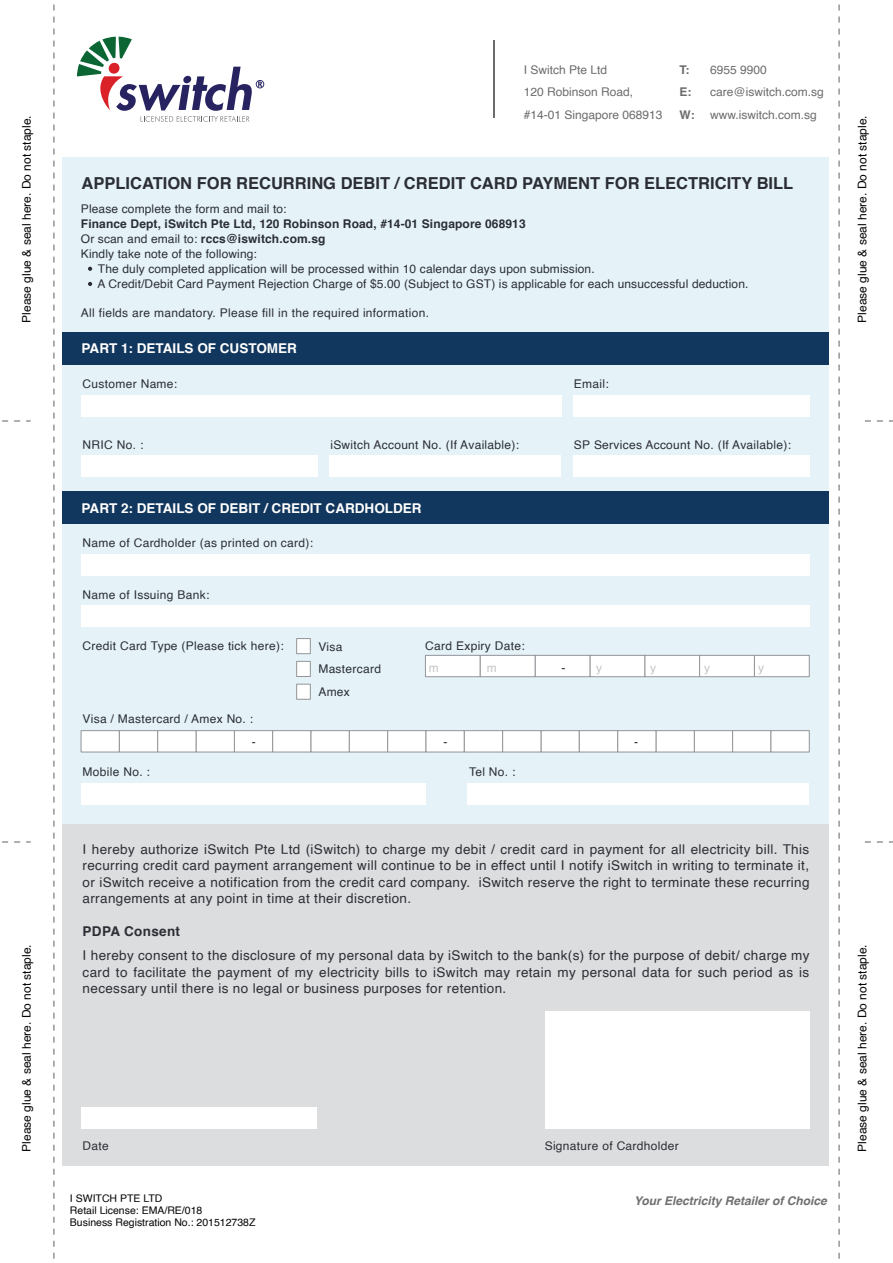
<style>
.page{position:relative;width:893px;height:1263px;background:#fff}
.page>*{position:absolute;margin:0;border:0;box-sizing:border-box;transform-origin:0 0}
.t1{font:700 16.5px "Helvetica";color:#2b2e34}
.t2{font:13.5px/16.5px "Helvetica";letter-spacing:.025em;color:#2b2e34;text-align:justify}
.t3{font:700 13.5px "Helvetica";color:#fff}
.t4{font:700 13.5px "Helvetica";letter-spacing:.025em;color:#2b2e34}
.t5{font:12px/15px "Helvetica";letter-spacing:.025em;color:#2b2e34}
.t6{font:700 12px/15px "Helvetica";letter-spacing:.01em;color:#2b2e34}
.t7{font:12px "Helvetica";color:#040503}
.t8{font:12px/22.5px "Helvetica";color:#6c6c6c}
.t9{font:italic 700 12px "Helvetica";color:#707072}
.t10{font:12px "Helvetica";color:#c6c5c4}
.t11{font:700 12px/22.5px "Helvetica";color:#6c6c6c}
.t12{font:10.5px/12px "Helvetica";color:#040503}
.s1{font-weight:400}
</style>
<div class="page">
<svg style="left:865px;top:420px;width:28px;height:2px"></svg>
<svg style="left:865px;top:841px;width:28px;height:2px"></svg>
<svg style="left:2px;top:420px;width:29px;height:2px"></svg>
<svg style="left:2px;top:841px;width:29px;height:2px"></svg>
<div style="left:62px;top:824px;width:766px;height:341px;background:#dcdddf"></div>
<div style="left:62px;top:157px;width:766px;height:667px;background:#e5f3f9"></div>
<div style="left:81px;top:395px;width:481px;height:21px;background:#fff"></div>
<div style="left:81px;top:554px;width:728px;height:21px;background:#fff"></div>
<div style="left:81px;top:605px;width:728px;height:22px;background:#fff"></div>
<div style="left:81px;top:455px;width:236px;height:22px;background:#fff"></div>
<div style="left:329px;top:455px;width:232px;height:22px;background:#fff"></div>
<div style="left:573px;top:455px;width:236px;height:22px;background:#fff"></div>
<div style="left:573px;top:395px;width:236px;height:21px;background:#fff"></div>
<div style="left:62px;top:332px;width:766px;height:32px;background:#12375e"></div>
<div style="left:62px;top:491px;width:766px;height:33px;background:#12375e"></div>
<div style="left:296px;top:638px;width:14px;height:16px;background:#fff;border:1px solid #939598"></div>
<div style="left:296px;top:661px;width:14px;height:16px;background:#fff;border:1px solid #939598"></div>
<div style="left:296px;top:684px;width:14px;height:15px;background:#fff;border:1px solid #939598"></div>
<div style="left:645px;top:655px;width:55px;height:22px;background:#fff;border:1px solid #939598"></div>
<div style="left:699px;top:655px;width:56px;height:22px;background:#fff;border:1px solid #939598"></div>
<div style="left:590px;top:655px;width:55px;height:22px;background:#fff;border:1px solid #939598"></div>
<div style="left:754px;top:655px;width:55px;height:22px;background:#fff;border:1px solid #939598"></div>
<div style="left:425px;top:655px;width:55px;height:22px;background:#fff;border:1px solid #939598"></div>
<div style="left:535px;top:655px;width:55px;height:22px;background:#fff;border:1px solid #939598"></div>
<div style="left:480px;top:655px;width:55px;height:22px;background:#fff;border:1px solid #939598"></div>
<div style="left:234px;top:730px;width:39px;height:22px;background:#fff;border:1px solid #939598"></div>
<div style="left:272px;top:730px;width:39px;height:22px;background:#fff;border:1px solid #939598"></div>
<div style="left:311px;top:730px;width:39px;height:22px;background:#fff;border:1px solid #939598"></div>
<div style="left:349px;top:730px;width:39px;height:22px;background:#fff;border:1px solid #939598"></div>
<div style="left:387px;top:730px;width:39px;height:22px;background:#fff;border:1px solid #939598"></div>
<div style="left:81px;top:730px;width:39px;height:22px;background:#fff;border:1px solid #939598"></div>
<div style="left:196px;top:730px;width:39px;height:22px;background:#fff;border:1px solid #939598"></div>
<div style="left:426px;top:730px;width:38px;height:22px;background:#fff;border:1px solid #939598"></div>
<div style="left:119px;top:730px;width:39px;height:22px;background:#fff;border:1px solid #939598"></div>
<div style="left:158px;top:730px;width:38px;height:22px;background:#fff;border:1px solid #939598"></div>
<div style="left:694px;top:730px;width:39px;height:22px;background:#fff;border:1px solid #939598"></div>
<div style="left:732px;top:730px;width:39px;height:22px;background:#fff;border:1px solid #939598"></div>
<div style="left:656px;top:730px;width:38px;height:22px;background:#fff;border:1px solid #939598"></div>
<div style="left:771px;top:730px;width:38px;height:22px;background:#fff;border:1px solid #939598"></div>
<div style="left:464px;top:730px;width:39px;height:22px;background:#fff;border:1px solid #939598"></div>
<div style="left:541px;top:730px;width:38px;height:22px;background:#fff;border:1px solid #939598"></div>
<div style="left:617px;top:730px;width:39px;height:22px;background:#fff;border:1px solid #939598"></div>
<div style="left:502px;top:730px;width:39px;height:22px;background:#fff;border:1px solid #939598"></div>
<div style="left:579px;top:730px;width:39px;height:22px;background:#fff;border:1px solid #939598"></div>
<div style="left:468px;top:783px;width:341px;height:21px;background:#fff"></div>
<div style="left:81px;top:783px;width:344px;height:21px;background:#fff"></div>
<div style="left:81px;top:1107px;width:235px;height:22px;background:#fff"></div>
<div style="left:545px;top:1011px;width:264px;height:118px;background:#fff"></div>
<hr style="left:493px;top:41px;width:2px;height:77px;background:#6c6c6c">
<svg style="left:53px;top:4px;width:2px;height:1255px"></svg>
<svg style="left:838px;top:4px;width:2px;height:1255px"></svg>
<svg style="left:77px;top:37px;width:187px;height:85px"></svg>
<svg style="left:88px;top:267px;width:4px;height:4px"></svg>
<svg style="left:88px;top:282px;width:4px;height:4px"></svg>
<p class="t7" style="left:17px;top:323px;width:209px;rotate:-90deg">Please glue &amp; seal here. Do not staple.</p>
<p class="t7" style="left:17px;top:1152px;width:209px;rotate:-90deg">Please glue &amp; seal here. Do not staple.</p>
<p class="t8" style="left:524px;top:59px;width:140px">I Switch Pte Ltd<br>120 Robinson Road, #14-01 Singapore 068913</p>
<p class="t8" style="left:710px;top:59px;width:115px">6955 9900 care@iswitch.com.sg www.iswitch.com.sg</p>
<p class="t11" style="left:680px;top:58px;width:17px">T:<br>E:<br>W:</p>
<p class="t1" style="left:82px;top:170px;width:713px">APPLICATION FOR RECURRING DEBIT / CREDIT CARD PAYMENT FOR ELECTRICITY BILL</p>
<p class="t5" style="left:81px;top:202px;width:207px">Please complete the form and mail to:</p>
<p class="t6" style="left:81px;top:216px;width:446px">Finance Dept, iSwitch Pte Ltd, 120 Robinson Road, #14-01 Singapore 068913<br><span class="s1">Or scan and email to:</span> rccs@iswitch.com.sg<br><span class="s1">Kindly take note of the following:</span></p>
<p class="t5" style="left:98px;top:262px;width:652px">The duly completed application will be processed within 10 calendar days upon submission.<br>A Credit/Debit Card Payment Rejection Charge of $5.00 (Subject to GST) is applicable for each unsuccessful deduction.</p>
<p class="t5" style="left:81px;top:305px;width:350px">All fields are mandatory. Please fill in the required information.</p>
<p class="t3" style="left:82px;top:337px;width:217px">PART 1: DETAILS OF CUSTOMER</p>
<p class="t5" style="left:83px;top:377px;width:96px">Customer Name:</p>
<p class="t5" style="left:574px;top:377px;width:36px">Email:</p>
<p class="t5" style="left:83px;top:437px;width:62px">NRIC No. :</p>
<p class="t5" style="left:330px;top:437px;width:190px">iSwitch Account No. (If Available):</p>
<p class="t5" style="left:574px;top:437px;width:219px">SP Services Account No. (If Available):</p>
<p class="t3" style="left:82px;top:497px;width:342px">PART 2: DETAILS OF DEBIT / CREDIT CARDHOLDER</p>
<p class="t5" style="left:83px;top:536px;width:232px">Name of Cardholder (as printed on card):</p>
<p class="t5" style="left:83px;top:588px;width:128px">Name of Issuing Bank:</p>
<p class="t5" style="left:83px;top:639px;width:203px">Credit Card Type (Please tick here):</p>
<p class="t5" style="left:425px;top:639px;width:101px">Card Expiry Date:</p>
<p class="t5" style="left:318px;top:639px;width:26px">Visa</p>
<p class="t5" style="left:83px;top:712px;width:172px">Visa / Mastercard / Amex No. :</p>
<p class="t5" style="left:318px;top:658px;width:64px;line-height:22.8px">Mastercard<br>Amex</p>
<p class="t10" style="left:429px;top:658px;width:11px">m</p>
<p class="t10" style="left:487px;top:658px;width:11px">m</p>
<p class="t10" style="left:596px;top:658px;width:7px">y</p>
<p class="t10" style="left:650px;top:658px;width:7px">y</p>
<p class="t10" style="left:704px;top:658px;width:7px">y</p>
<p class="t10" style="left:758px;top:658px;width:7px">y</p>
<p class="t5" style="left:562px;top:660px;width:5px">-</p>
<p class="t5" style="left:83px;top:765px;width:69px">Mobile No. :</p>
<p class="t5" style="left:252px;top:735px;width:5px">-</p>
<p class="t5" style="left:443px;top:735px;width:5px">-</p>
<p class="t5" style="left:469px;top:765px;width:48px">Tel No. :</p>
<p class="t5" style="left:634px;top:735px;width:5px">-</p>
<p class="t2" style="left:83px;top:841px;width:728px">I hereby authorize iSwitch Pte Ltd (iSwitch) to charge my debit / credit card in payment for all electricity bill. This recurring credit card payment arrangement will continue to be in effect until I notify iSwitch in writing to terminate it, or iSwitch receive a notification from the credit card company. iSwitch reserve the right to terminate these recurring arrangements at any point in time at their discretion.</p>
<p class="t4" style="left:83px;top:921px;width:99px">PDPA Consent</p>
<p class="t2" style="left:83px;top:948px;width:728px">I hereby consent to the disclosure of my personal data by iSwitch to the bank(s) for the purpose of debit/ charge my card to facilitate the payment of my electricity bills to iSwitch may retain my personal data for such period as is necessary until there is no legal or business purposes for retention.</p>
<p class="t5" style="left:83px;top:1139px;width:28px">Date</p>
<p class="t5" style="left:545px;top:1139px;width:135px">Signature of Cardholder</p>
<p class="t12" style="left:70px;top:1193px;width:187px">I SWITCH PTE LTD<br>Retail License: EMA/RE/018<br>Business Registration No.: 201512738Z</p>
<p class="t9" style="left:634px;top:1191px;width:194px">Your Electricity Retailer of Choice</p>
<p class="t7" style="left:853px;top:323px;width:209px;rotate:-90deg">Please glue &amp; seal here. Do not staple.</p>
<p class="t7" style="left:853px;top:1152px;width:209px;rotate:-90deg">Please glue &amp; seal here. Do not staple.</p>
</div>
